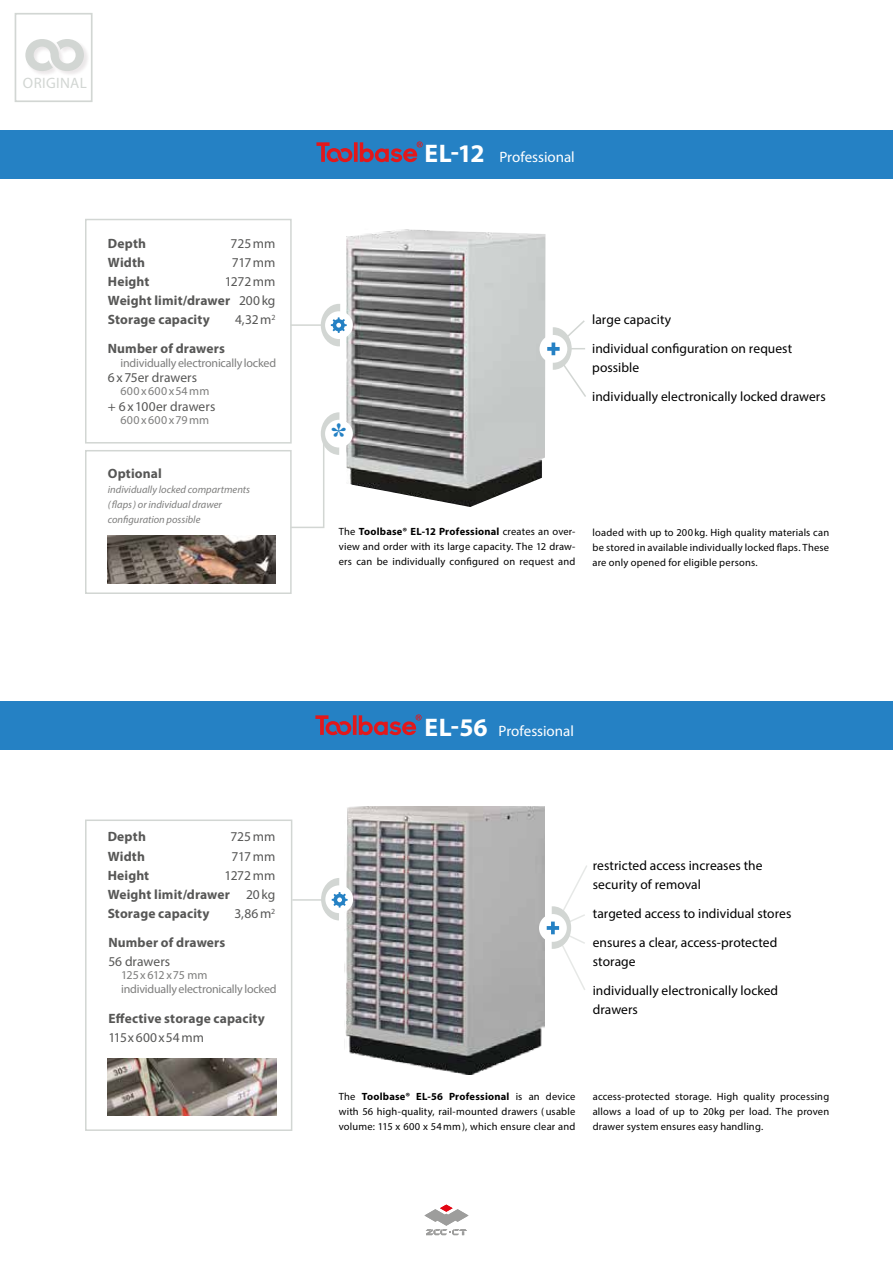
<style>
.page{position:relative;width:893px;height:1268px;background:#fff}
.page>*{position:absolute;margin:0;border:0;box-sizing:border-box;transform-origin:0 0}
.t1{font:700 36px "Times New Roman";color:#2581c4}
.t2{font:15px "Myriad Pro";color:#fff}
.t3{font:15px "Myriad Pro";letter-spacing:.025em;color:#d2d6d3}
.t4{font:13.5px/28.7px "Myriad Pro";letter-spacing:.005em;color:#000}
.t5{font:700 13.5px/19.2px "Myriad Pro";letter-spacing:.01em;color:#575756}
.t6{font:13.5px/19.2px "Myriad Pro";color:#575756;text-align:right}
.t7{font:12px/13.5px "Myriad Pro";letter-spacing:-.015em;color:#7e7e7d}
.t8{font:12px "Myriad Pro";letter-spacing:.025em;color:#7e7e7d}
.t9{font:10.5px/15px "Myriad Pro";letter-spacing:.02em;color:#000;text-align:justify}
.t10{font:italic 10.5px/15px "Myriad Pro";color:#7e7e7d}
.s1{font-weight:700;font-size:25.5px}
.s2{font-weight:700}
</style>
<div class="page">
<svg style="left:424px;top:1204px;width:45px;height:30px"></svg>
<div style="left:0;top:130px;width:893px;height:49px;background:#2581c4"></div>
<div style="left:0;top:701px;width:893px;height:49px;background:#2581c4"></div>
<svg style="left:321px;top:877px;width:37px;height:43px"></svg>
<svg style="left:85px;top:819px;width:208px;height:312px"></svg>
<img style="left:345px;top:806px;width:200px;height:268px">
<div style="left:539px;top:913px;width:28px;height:28px;background:#fff;border-radius:50%"></div>
<svg style="left:547px;top:865px;width:40px;height:125px"></svg>
<div style="left:321px;top:304px;width:36px;height:42px;background:#d2d6d3;border-radius:50%"></div>
<div style="left:321px;top:412px;width:36px;height:43px;background:#d2d6d3;border-radius:50%"></div>
<svg style="left:339px;top:234px;width:207px;height:221px"></svg>
<img style="left:346px;top:229px;width:199px;height:278px">
<div style="left:540px;top:335px;width:27px;height:28px;background:#fff;border-radius:50%"></div>
<svg style="left:547px;top:320px;width:39px;height:77px"></svg>
<div style="left:325px;top:311px;width:28px;height:28px;background:#fff;border-radius:50%"></div>
<div style="left:325px;top:419px;width:28px;height:28px;background:#fff;border-radius:50%"></div>
<svg style="left:331px;top:317px;width:16px;height:16px"></svg>
<hr style="left:291px;top:324px;width:30px;height:2px;background:#d2d6d3">
<svg style="left:85px;top:438px;width:240px;height:156px"></svg>
<svg style="left:85px;top:218px;width:207px;height:226px"></svg>
<hr style="left:292px;top:899px;width:45px;height:1px;background:#d2d6d3">
<div style="left:325px;top:885px;width:28px;height:27px;background:#fff;border-radius:50%"></div>
<svg style="left:332px;top:892px;width:16px;height:15px"></svg>
<svg style="left:315px;top:714px;width:107px;height:21px"></svg>
<svg style="left:316px;top:141px;width:107px;height:21px"></svg>
<img style="left:108px;top:1058px;width:169px;height:57px">
<img style="left:108px;top:535px;width:167px;height:49px">
<svg style="left:14px;top:13px;width:79px;height:89px"></svg>
<h2 class="t3" style="left:23px;top:74px;width:65px">ORIGINAL</h2>
<p class="t5" style="left:108px;top:233px;width:124px">Depth<br>Width<br>Height<br>Weight limit/drawer<br>Storage capacity</p>
<p class="t6" style="left:225px;top:233px;width:52px">725mm<br>717mm<br>1272mm<br>200kg<br>4,32m<sup>2</sup></p>
<p class="t5" style="left:108px;top:338px;width:119px">Number of drawers</p>
<p class="t7" style="left:121px;top:355px;width:157px">individually electronically locked</p>
<p class="t6" style="left:108px;top:367px;width:91px">6x75er drawers</p>
<p class="t8" style="left:121px;top:384px;width:90px">600x 600x54mm</p>
<p class="t6" style="left:108px;top:396px;width:109px">+ 6x100er drawers</p>
<p class="t8" style="left:121px;top:412px;width:90px">600x 600x79mm</p>
<p class="t5" style="left:108px;top:463px;width:56px">Optional</p>
<p class="t10" style="left:108px;top:481px;width:144px">individually locked compartments (flaps) or individual drawer configuration possible</p>
<h2 class="t2" style="left:424px;top:147px;width:152px"><span class="s1">EL-12</span> Professional</h2>
<h1 class="t1" style="left:330px;top:411px;width:19px">*</h1>
<p class="t4" style="left:592px;top:305px;width:202px">large capacity<br>individual configuration on request</p>
<p class="t4" style="left:592px;top:353px;width:235px">possible<br>individually electronically locked drawers</p>
<p class="t9" style="left:339px;top:523px;width:238px">The <span class="s2">Toolbase® EL-12 Professional</span> creates an over&shy;view and order with its large capacity. The 12 draw&shy;ers can be individually configured on request and</p>
<p class="t9" style="left:592px;top:524px;width:238px">loaded with up to 200 kg. High quality materials can be stored in available individually locked flaps. These are only opened for eligible persons.</p>
<p class="t5" style="left:108px;top:826px;width:124px">Depth<br>Width<br>Height<br>Weight limit/drawer<br>Storage capacity</p>
<p class="t6" style="left:225px;top:826px;width:52px">725mm<br>717mm<br>1272mm<br>20kg<br>3,86m<sup>2</sup></p>
<p class="t5" style="left:108px;top:931px;width:119px">Number of drawers</p>
<p class="t6" style="left:108px;top:951px;width:63px">56 drawers</p>
<p class="t7" style="left:121px;top:968px;width:157px">125 x 612 x75 mm<br>individually electronically locked</p>
<p class="t5" style="left:108px;top:1008px;width:158px">Effective storage capacity</p>
<p class="t6" style="left:108px;top:1027px;width:97px">115x 600x54mm</p>
<h2 class="t2" style="left:425px;top:721px;width:151px"><span class="s1">EL-56</span> Professional</h2>
<p class="t4" style="left:593px;top:855px;width:171px;line-height:19.2px">restricted access increases the security of removal</p>
<p class="t4" style="left:593px;top:898px;width:200px">targeted access to individual stores ensures a clear, access-protected</p>
<p class="t4" style="left:593px;top:946px;width:187px">storage<br>individually electronically locked</p>
<p class="t4" style="left:593px;top:994px;width:47px">drawers</p>
<p class="t9" style="left:339px;top:1088px;width:238px">The <span class="s2">Toolbase® EL-56 Professional</span> is an device with 56 high-quality, rail-mounted drawers (usable volume: 115 x 600 x 54mm), which ensure clear and</p>
<p class="t9" style="left:593px;top:1088px;width:238px">access-protected storage. High quality processing allows a load of up to 20kg per load. The proven drawer system ensures easy handling.</p>
</div>
